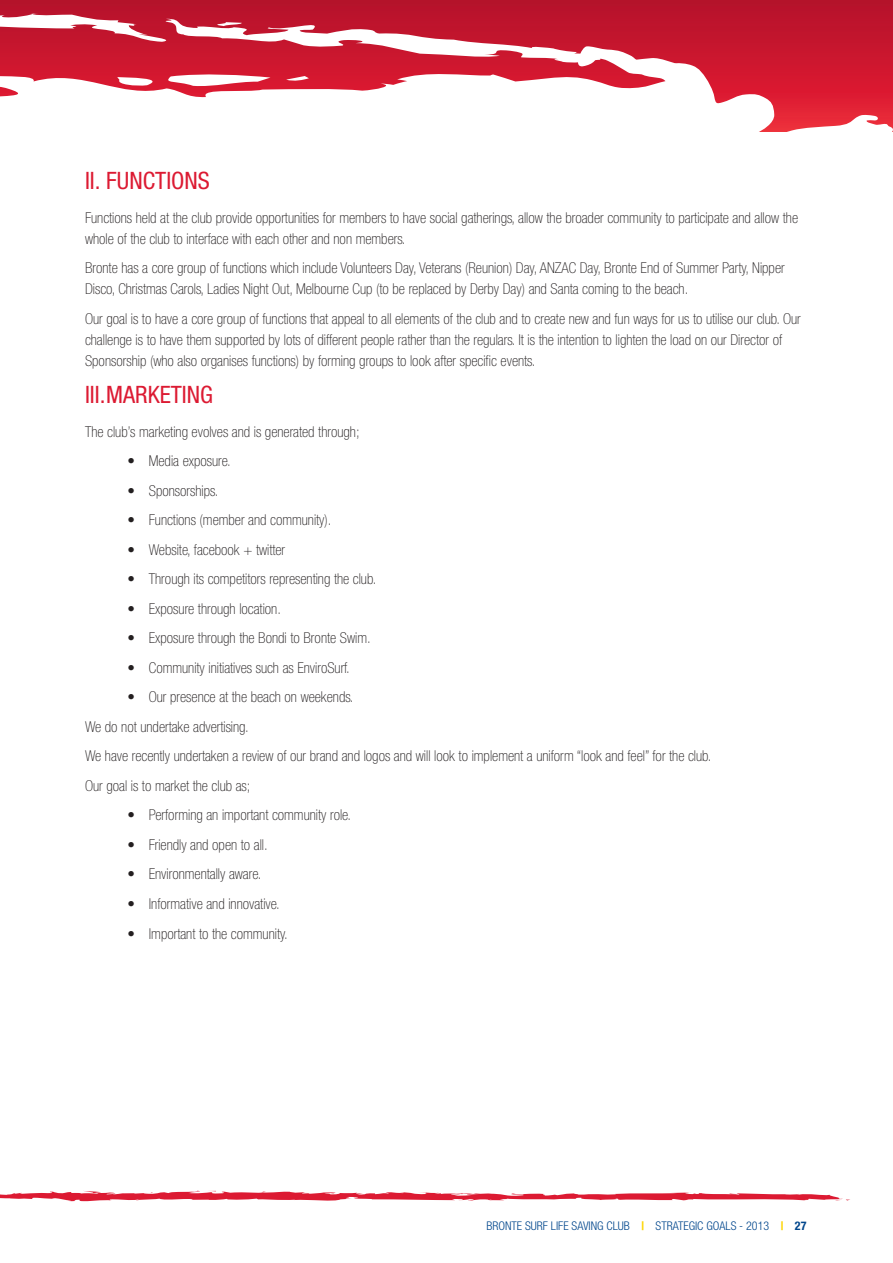
<style>
.page{position:relative;width:893px;height:1263px;background:#fff}
.page>*{position:absolute;margin:0;border:0;box-sizing:border-box;transform-origin:0 0}
.t1{font:condensed 24px "Helvetica Neue";color:#dc1a32}
.t2{font:100 condensed 15px/21px "Helvetica Neue";color:#231f20}
.t3{font:300 condensed 12px "Helvetica Neue";color:#01468c}
.s1{font-weight:700;color:#fed503}
.s2{font-weight:700}
</style>
<div class="page">
<svg style="left:0;top:0;width:893px;height:132px"></svg>
<div style="left:0;top:108px;width:446px;height:31px;background:#fff"></div>
<svg style="left:0;top:1191px;width:850px;height:11px"></svg>
<h1 class="t1" style="left:85px;top:167px;width:45px">II.FUNCTIONS</h1>
<p class="t2" style="left:85px;top:207px;width:715px">Functions held at the club provide opportunities for members to have social gatherings, allow the broader community to participate and allow the whole of the club to interface with each other and non members.</p>
<p class="t2" style="left:85px;top:257px;width:701px">Bronte has a core group of functions which include Volunteers Day, Veterans (Reunion) Day, ANZAC Day, Bronte End of Summer Party, Nipper<br>Disco, Christmas Carols, Ladies Night Out, Melbourne Cup (to be replaced by Derby Day) and Santa coming to the beach.</p>
<p class="t2" style="left:85px;top:308px;width:717px">Our goal is to have a core group of functions that appeal to all elements of the club and to create new and fun ways for us to utilise our club. Our challenge is to have them supported by lots of different people rather than the regulars. It is the intention to lighten the load on our Director of<br>Sponsorship (who also organises functions) by forming groups to look after specific events.</p>
<h1 class="t1" style="left:85px;top:381px;width:50px">III.MARKETIN</h1>
<h1 class="t1" style="left:200px;top:381px;width:14px">G</h1>
<p class="t2" style="left:85px;top:421px;width:276px">The club’s marketing evolves and is generated through;</p>
<p class="t2" style="left:128px;top:450px;width:105px">• Media exposure.</p>
<p class="t2" style="left:128px;top:480px;width:92px">• Sponsorships.</p>
<p class="t2" style="left:128px;top:509px;width:205px">• Functions (member and community).</p>
<p class="t2" style="left:128px;top:539px;width:159px">• Website, facebook + twitter</p>
<p class="t2" style="left:128px;top:568px;width:250px">• Through its competitors representing the club.</p>
<p class="t2" style="left:128px;top:598px;width:155px">• Exposure through location.</p>
<p class="t2" style="left:128px;top:627px;width:245px">• Exposure through the Bondi to Bronte Swim.</p>
<p class="t2" style="left:128px;top:657px;width:224px">• Community initiatives such as EnviroSurf.</p>
<p class="t2" style="left:85px;top:682px;width:628px;line-height:29.5px;text-indent:43px">• Our presence at the beach on weekends.<br>We do not undertake advertising.<br>We have recently undertaken a review of our brand and logos and will look to implement a uniform “look and feel” for the club.<br>Our goal is to market the club as;</p>
<p class="t2" style="left:128px;top:804px;width:225px">• Performing an important community role.</p>
<p class="t2" style="left:128px;top:834px;width:142px">• Friendly and open to all.</p>
<p class="t2" style="left:128px;top:863px;width:135px">• Environmentally aware.</p>
<p class="t2" style="left:128px;top:893px;width:154px">• Informative and innovative.</p>
<p class="t2" style="left:128px;top:922px;width:162px">• Important to the community.</p>
<p class="t3" style="left:486px;top:1218px;width:321px">BRONTE SURF LIFE SAVING CLUB <span class="s1">|</span> STRATEGIC GOALS - 2013 <span class="s1">|</span> <span class="s2">27</span></p>
</div>
